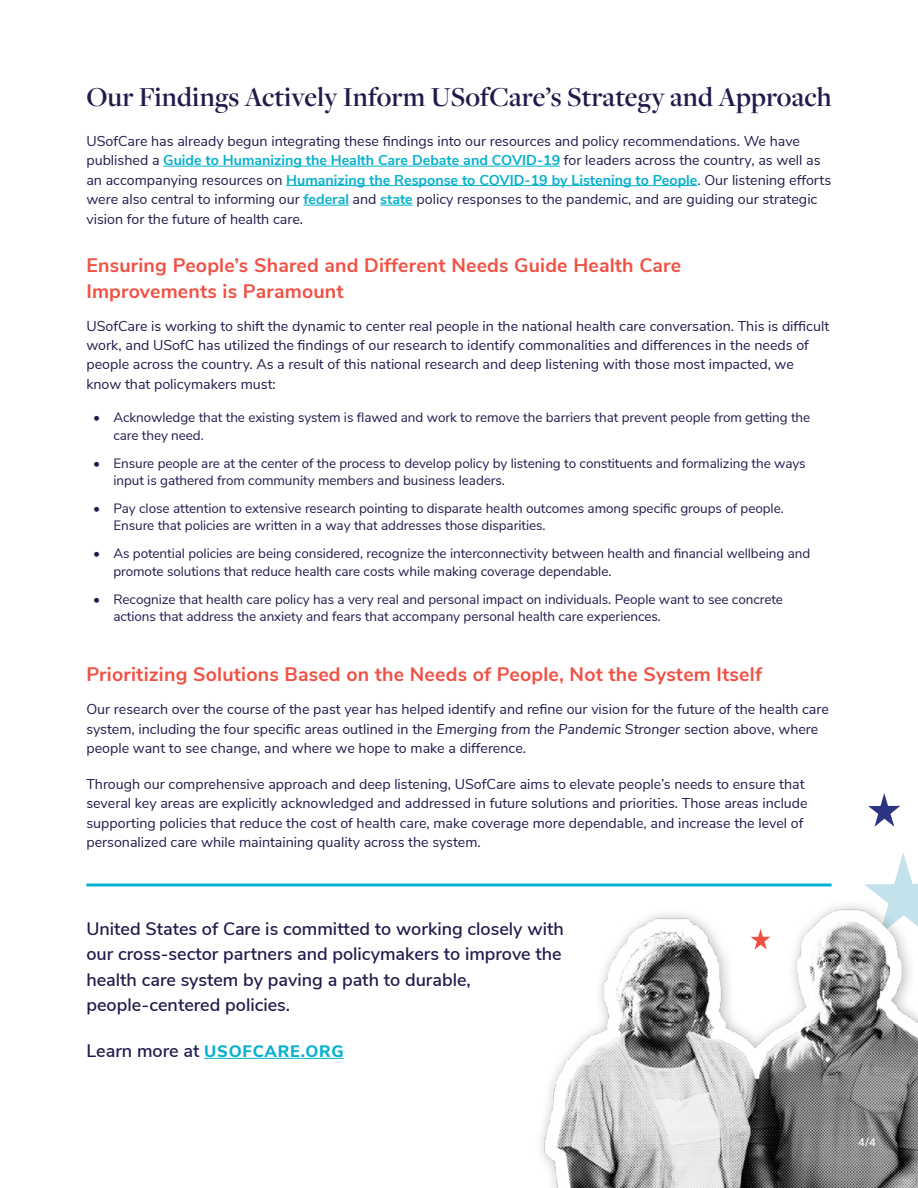
<style>
.page{position:relative;width:918px;height:1188px;background:#fff}
.page>*{position:absolute;margin:0;border:0;box-sizing:border-box;transform-origin:0 0}
.t1{font:600 28.5px "Freight Disp Pro";letter-spacing:.005em;color:#211a4b}
.t2{font:700 19.5px/25.5px "Nunito Sans";letter-spacing:.01em;color:#f05144}
.t3{font:600 18px/25.5px "Nunito Sans";color:#211a4b}
.t4{font:800 16.5px "Nunito Sans";letter-spacing:.05em;color:#06b1ce}
.t5{font:14.25px/19.5px "Nunito Sans";color:#211a4b}
.t6{font:13.5px/17.2px "Nunito Sans";letter-spacing:-.005em;color:#211a4b}
.t7{font:600 11.25px "Nunito Sans";color:#fff}
.s1{font-weight:700;color:#06b1ce}
.s2{font-style:italic}
.s3{font-weight:600;font-size:18px;color:#211a4b}
</style>
<div class="page">
<svg style="left:864px;top:853px;width:54px;height:45px"></svg>
<div style="left:533px;top:898px;width:385px;height:290px;background:#000;opacity:.3"></div>
<img style="left:545px;top:909px;width:373px;height:279px">
<hr style="left:163px;top:166px;width:397px;height:1px;background:#06b1ce">
<hr style="left:286px;top:185px;width:411px;height:1px;background:#06b1ce">
<hr style="left:304px;top:205px;width:45px;height:1px;background:#06b1ce">
<hr style="left:380px;top:205px;width:33px;height:1px;background:#06b1ce">
<hr style="left:204px;top:1058px;width:140px;height:1px;background:#06b1ce">
<hr style="left:86px;top:884px;width:746px;height:3px;background:#06b1ce">
<svg style="left:751px;top:929px;width:20px;height:21px"></svg>
<svg style="left:868px;top:793px;width:32px;height:34px"></svg>
<h1 class="t1" style="left:86px;top:78px;width:747px">Our Findings Actively Inform USofCare’s Strategy and Approach</h1>
<p class="t5" style="left:86px;top:130px;width:746px">USofCare has already begun integrating these findings into our resources and policy recommendations. We have published a <span class="s1">Guide to Humanizing the Health Care Debate and COVID-19</span> for leaders across the country, as well as an accompanying resources on <span class="s1">Humanizing the Response to COVID-19 by Listening to People</span>. Our listening efforts were also central to informing our <span class="s1">federal</span> and <span class="s1">state</span> policy responses to the pandemic, and are guiding our strategic vision for the future of health care.</p>
<h2 class="t2" style="left:86px;top:251px;width:596px">Ensuring People’s Shared and Different Needs Guide Health Care<br>Improvements is Paramount</h2>
<p class="t5" style="left:86px;top:315px;width:744px">USofCare is working to shift the dynamic to center real people in the national health care conversation. This is difficult work, and USofC has utilized the findings of our research to identify commonalities and differences in the needs of people across the country. As a result of this national research and deep listening with those most impacted, we know that policymakers must:</p>
<p class="t6" style="left:113px;top:408px;width:698px;text-indent:-20px">• Acknowledge that the existing system is flawed and work to remove the barriers that prevent people from getting the care they need.</p>
<p class="t6" style="left:113px;top:454px;width:694px;text-indent:-20px">• Ensure people are at the center of the process to develop policy by listening to constituents and formalizing the ways input is gathered from community members and business leaders.</p>
<p class="t6" style="left:113px;top:499px;width:672px;text-indent:-20px">• Pay close attention to extensive research pointing to disparate health outcomes among specific groups of people.<br>Ensure that policies are written in a way that addresses those disparities.</p>
<p class="t6" style="left:113px;top:544px;width:698px;text-indent:-20px">• As potential policies are being considered, recognize the interconnectivity between health and financial wellbeing and promote solutions that reduce health care costs while making coverage dependable.</p>
<p class="t6" style="left:113px;top:590px;width:671px;text-indent:-20px">• Recognize that health care policy has a very real and personal impact on individuals. People want to see concrete actions that address the anxiety and fears that accompany personal health care experiences.</p>
<h2 class="t2" style="left:86px;top:661px;width:677px">Prioritizing Solutions Based on the Needs of People, Not the System Itself</h2>
<p class="t5" style="left:86px;top:699px;width:744px">Our research over the course of the past year has helped identify and refine our vision for the future of the health care system, including the four specific areas outlined in the <span class="s2">Emerging from the Pandemic Stronger</span> section above, where people want to see change, and where we hope to make a difference.</p>
<p class="t5" style="left:86px;top:773px;width:723px">Through our comprehensive approach and deep listening, USofCare aims to elevate people’s needs to ensure that several key areas are explicitly acknowledged and addressed in future solutions and priorities. Those areas include supporting policies that reduce the cost of health care, make coverage more dependable, and increase the level of personalized care while maintaining quality across the system.</p>
<p class="t3" style="left:86px;top:915px;width:479px">United States of Care is committed to working closely with our cross-sector partners and policymakers to improve the health care system by paving a path to durable, people-centered policies.</p>
<p class="t4" style="left:86px;top:1039px;width:259px"><span class="s3">Learn more at</span> USOFCARE.ORG</p>
<p class="t7" style="left:858px;top:1134px;width:19px">4/4</p>
</div>
